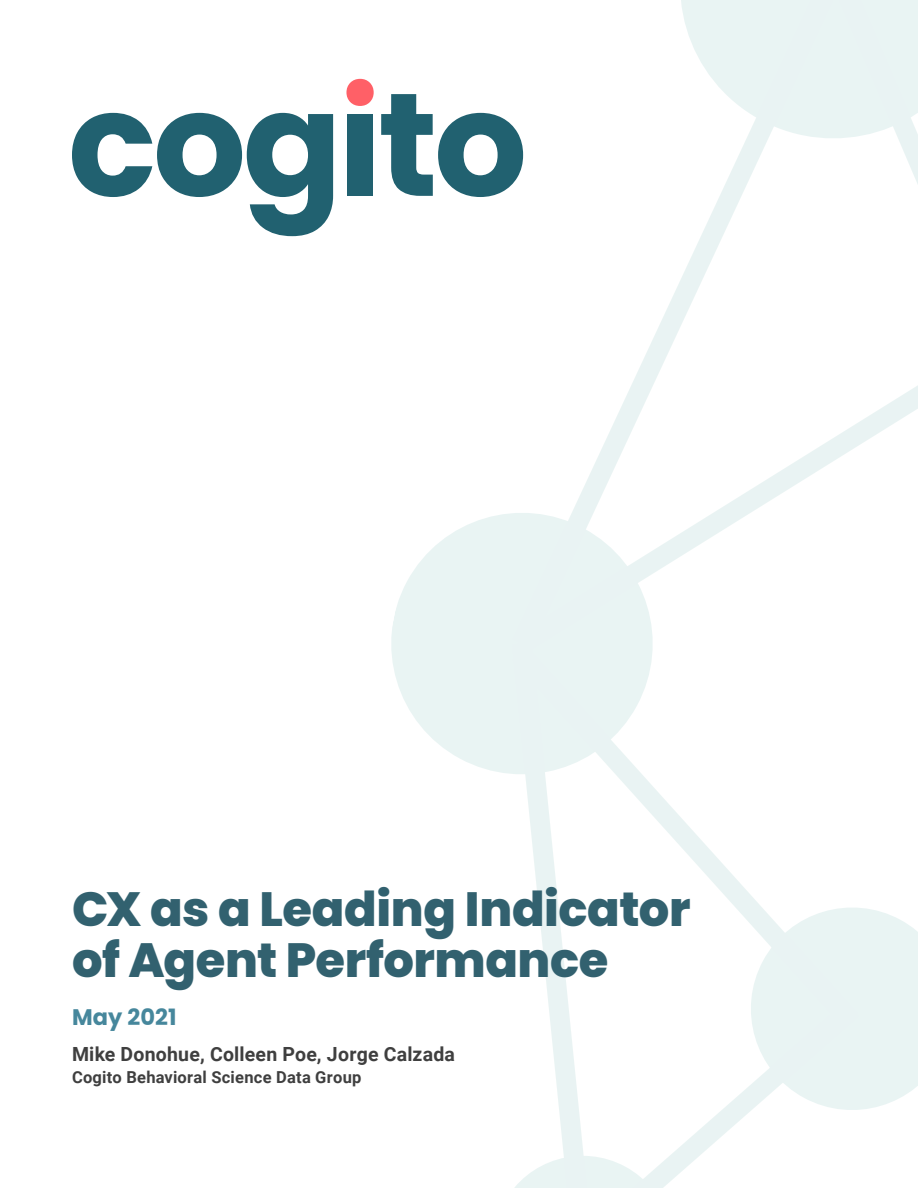
<style>
.page{position:relative;width:918px;height:1188px;background:#fff}
.page>*{position:absolute;margin:0;border:0;box-sizing:border-box;transform-origin:0 0}
.t1{font:800 48px/51px "Poppins";letter-spacing:-.01em;color:#32616f}
.t2{font:700 22.5px "Poppins";color:#46879c}
.t3{font:700 19.5px "Roboto";letter-spacing:.01em;color:#3f3f3f}
.t4{font:700 16.5px "Roboto";letter-spacing:.015em;color:#3f3f3f}
</style>
<div class="page">
<svg style="left:72px;top:113px;width:261px;height:123px"></svg>
<div style="left:348px;top:114px;width:25px;height:82px;background:#216170"></div>
<svg style="left:381px;top:94px;width:114px;height:103px"></svg>
<svg style="left:346px;top:79px;width:28px;height:27px"></svg>
<svg style="left:878px;top:911px;width:40px;height:195px;background:#eaf4f4"></svg>
<svg style="left:391px;top:516px;width:104px;height:255px;fill:#e9f4f3"></svg>
<svg style="left:604px;top:981px;width:276px;height:207px"></svg>
<svg style="left:515px;top:1048px;width:89px;height:140px"></svg>
<svg style="left:492px;top:626px;width:386px;height:422px"></svg>
<svg style="left:495px;top:115px;width:29px;height:80px"></svg>
<svg style="left:662px;top:0;width:256px;height:320px"></svg>
<svg style="left:495px;top:320px;width:423px;height:351px"></svg>
<p class="t1" style="left:72px;top:884px;width:620px">CX as a Leading Indicator of Agent Performance</p>
<p class="t2" style="left:72px;top:1004px;width:106px">May 2021</p>
<p class="t3" style="left:72px;top:1040px;width:384px">Mike Donohue, Colleen Poe, Jorge Calzada</p>
<p class="t4" style="left:72px;top:1066px;width:291px">Cogito Behavioral Science Data Group</p>
</div>
